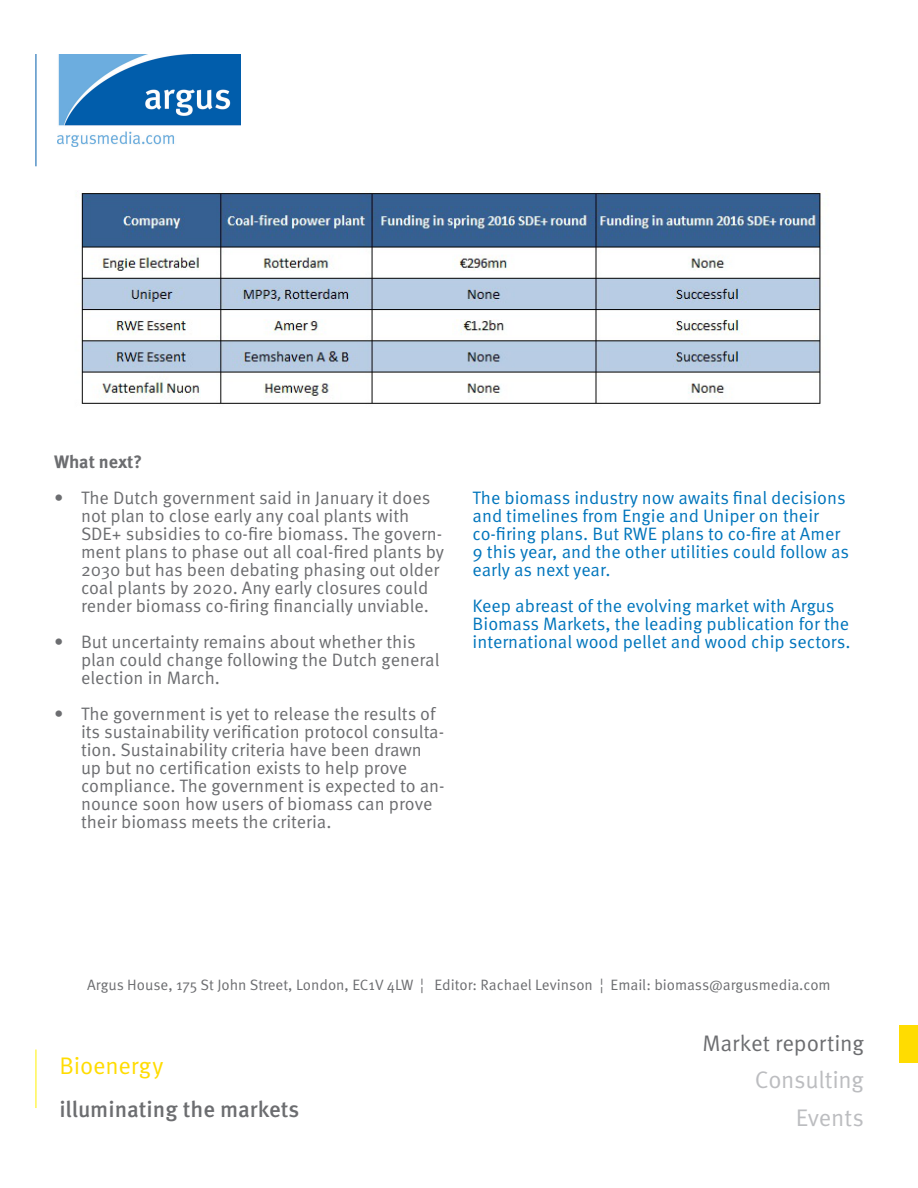
<style>
.page{position:relative;width:918px;height:1188px;background:#fff}
.page>*{position:absolute;margin:0;border:0;box-sizing:border-box;transform-origin:0 0}
.t1{font:24px "Meta Pro Norm";letter-spacing:-.01em;color:#bcbdc0}
.t2{font:24px "Meta Pro Norm";letter-spacing:-.005em;color:#ffdc01}
.t3{font:500 22.5px "Meta Pro";color:#6c6d70}
.t4{font:22.5px "Meta Pro Norm";letter-spacing:-.005em;color:#6c6d70}
.t5{font:18px/18px "Meta Pro Norm";color:#6c6d70}
.t6{font:18px/18px "Meta Pro Norm";color:#0075bc}
.t7{font:700 18px "Meta Pro";color:#6c6d70}
.t8{font:15px "Meta Pro Norm";color:#6c6d70}
</style>
<div class="page">
<img style="left:58px;top:54px;width:182px;height:93px">
<hr style="left:36px;top:54px;width:1px;height:112px;background:#015dab">
<div style="left:899px;top:1026px;width:19px;height:37px;background:#ffdc01"></div>
<hr style="left:36px;top:1050px;width:1px;height:58px;background:#fff101">
<img style="left:81px;top:190px;width:746px;height:214px">
<p class="t7" style="left:54px;top:448px;width:90px">What next?</p>
<p class="t5" style="left:81px;top:488px;width:365px;text-indent:-27px">• The Dutch government said in January it does not plan to close early any coal plants with SDE+ subsidies to co-fire biomass. The govern&shy;ment plans to phase out all coal-fired plants by 2030 but has been debating phasing out older coal plants by 2020. Any early closures could render biomass co-firing financially unviable.</p>
<p class="t5" style="left:81px;top:632px;width:360px;text-indent:-27px">• But uncertainty remains about whether this plan could change following the Dutch general election in March.</p>
<p class="t5" style="left:81px;top:704px;width:365px;text-indent:-27px">• The government is yet to release the results of its sustainability verification protocol consulta&shy;tion. Sustainability criteria have been drawn up but no certification exists to help prove compliance. The government is expected to an&shy;nounce soon how users of biomass can prove their biomass meets the criteria.</p>
<p class="t6" style="left:472px;top:488px;width:378px">The biomass industry now awaits final decisions and timelines from Engie and Uniper on their co-firing plans. But RWE plans to co-fire at Amer 9 this year, and the other utilities could follow as early as next year.</p>
<p class="t6" style="left:472px;top:596px;width:379px">Keep abreast of the evolving market with Argus<br>Biomass Markets, the leading publication for the international wood pellet and wood chip sectors.</p>
<p class="t8" style="left:87px;top:973px;width:745px">Argus House, 175 St John Street, London, EC1V 4LW ¦ Editor: Rachael Levinson ¦ Email: biomass@argusmedia.com</p>
<p class="t2" style="left:59px;top:1048px;width:105px">Bioenergy</p>
<p class="t3" style="left:59px;top:1091px;width:241px">illuminating the markets</p>
<p class="t4" style="left:703px;top:1026px;width:163px">Market reporting</p>
<p class="t1" style="left:755px;top:1062px;width:111px">Consulting</p>
<p class="t1" style="left:796px;top:1099px;width:70px">Events</p>
</div>
